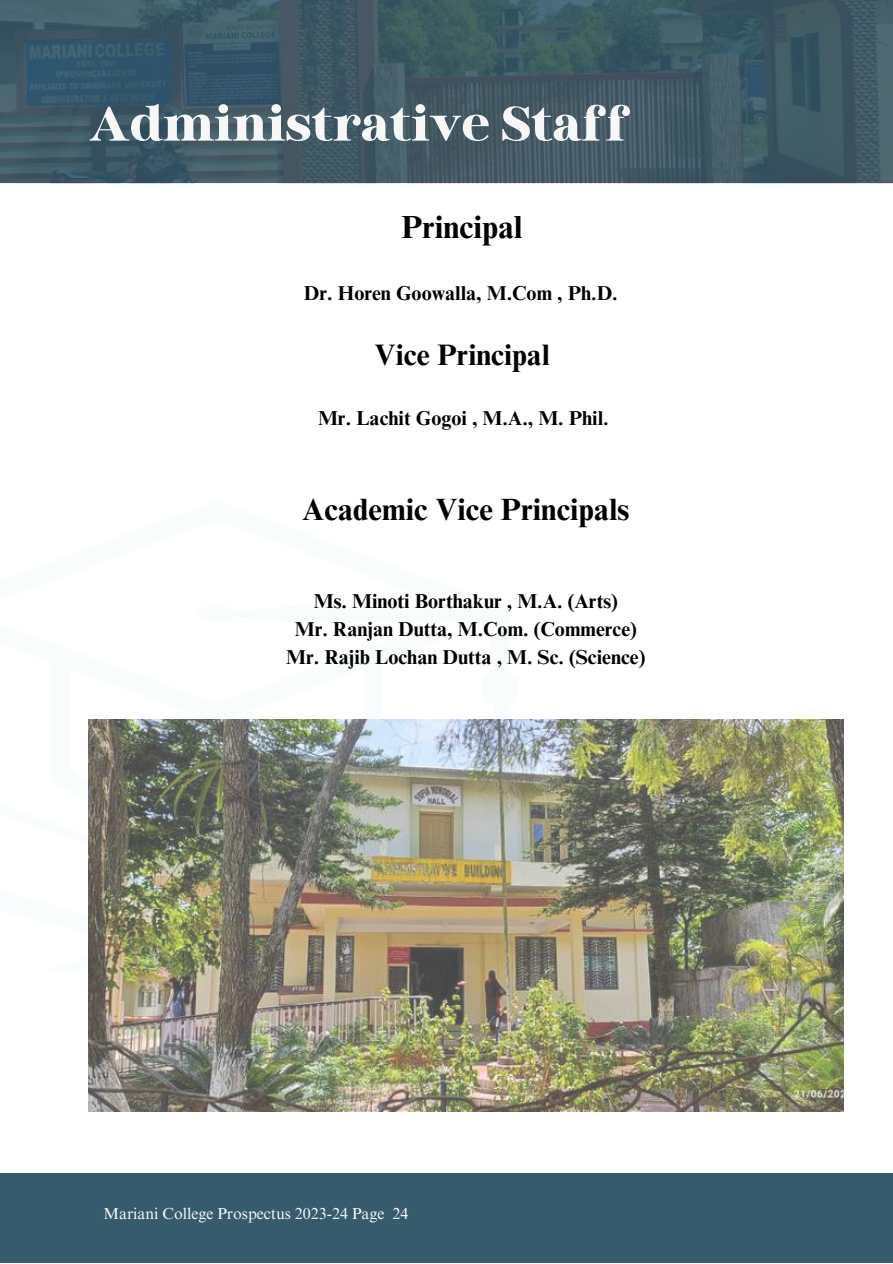
<style>
.page{position:relative;width:893px;height:1264px;background:#fff}
.page>*{position:absolute;margin:0;border:0;box-sizing:border-box;transform-origin:0 0}
.t1{font:700 60px "Binggo Wood Display";color:#f7f7f7}
.t2{font:700 31.95px "Times NRMT Pro";color:#000}
.t3{font:700 30.75px "Times NRMT Pro";color:#000}
.t4{font:700 29.55px "Times NRMT Pro";color:#000}
.t5{font:700 20.1px/28px "Times NRMT Pro";color:#000;text-align:center}
.t6{font:15.9px "Times NRMT Pro";color:#f7f7f7}
</style>
<div class="page">
<div style="left:0;top:1173px;width:892px;height:89px;background:#365b6d"></div>
<img style="left:0;top:0;width:892px;height:183px">
<img style="left:89px;top:720px;width:754px;height:391px">
<h1 class="t1" style="left:89px;top:93px;width:542px">Administrative Staff</h1>
<h2 class="t2" style="left:401px;top:215px;width:123px">Principal</h2>
<p class="t5" style="left:304px;top:281px;width:315px">Dr. Horen Goowalla, M.Com , Ph.D.</p>
<h3 class="t4" style="left:374px;top:344px;width:177px">Vice Principal</h3>
<p class="t5" style="left:318px;top:406px;width:292px">Mr. Lachit Gogoi , M.A., M. Phil.</p>
<h3 class="t3" style="left:302px;top:498px;width:329px">Academic Vice Principals</h3>
<p class="t5" style="left:286px;top:589px;width:361px">Ms. Minoti Borthakur , M.A. (Arts)<br>Mr. Ranjan Dutta, M.Com. (Commerce)<br>Mr. Rajib Lochan Dutta , M. Sc. (Science)</p>
<p class="t6" style="left:103px;top:1207px;width:306px">Mariani College Prospectus 2023-24 Page 24</p>
</div>
